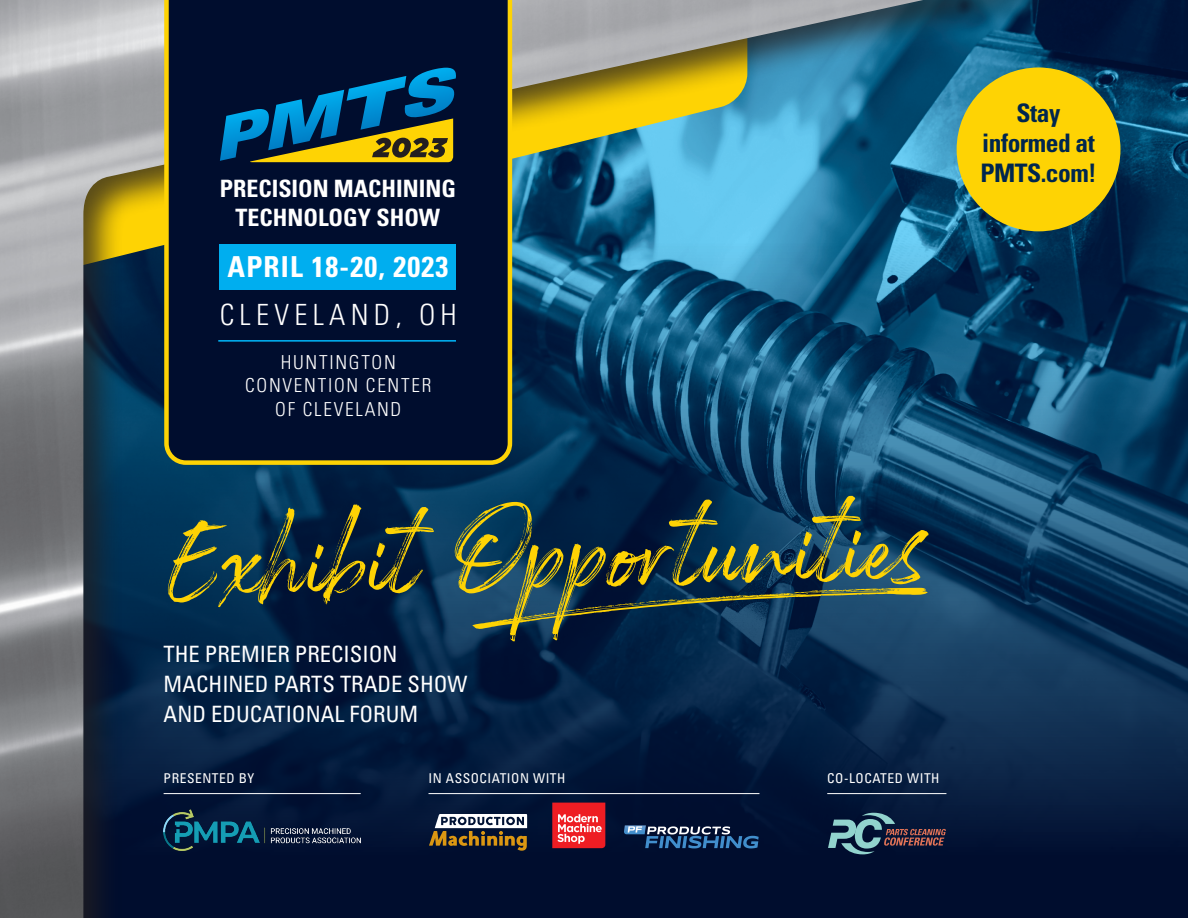
<style>
.page{position:relative;width:1188px;height:918px;background:#fff}
.page>*{position:absolute;margin:0;border:0;box-sizing:border-box;transform-origin:0 0}
.t1{font:117.15px "Rockness";color:#fed304}
.t2{font:300 condensed 29.25px "Univers LT Std";letter-spacing:.18em;color:#fff}
.t3{font:700 condensed 28.95px "Univers LT Std";letter-spacing:.04em;color:#fff}
.t4{font:700 condensed 25.5px/30px "Univers LT Std";letter-spacing:-.02em;color:#00264e;text-align:center}
.t5{font:700 condensed 23.85px/28.7px "Univers LT Std";color:#fff;text-align:center}
.t6{font:condensed 22.5px/30px "Univers LT Std";color:#fff}
.t7{font:300 condensed 19.2px/23.1px "Univers LT Std";letter-spacing:.09em;color:#fff;text-align:center}
.t8{font:condensed 13.5px "Univers LT Std";letter-spacing:.04em;color:#fff}
</style>
<div class="page">
<img style="left:1074px;top:0;width:114px;height:243px">
<svg style="left:1074px;top:243px;width:114px;height:675px"></svg>
<div style="left:0;top:0;width:1074px;height:918px;background:#231f20;opacity:.75"></div>
<img style="left:0;top:0;width:923px;height:918px">
<svg style="left:162px;top:0;width:352px;height:467px"></svg>
<svg style="left:220px;top:68px;width:237px;height:94px"></svg>
<div style="left:220px;top:244px;width:236px;height:46px;background:#00aeef"></div>
<hr style="left:218px;top:340px;width:238px;height:2px;background:#00aeef">
<svg style="left:472px;top:588px;width:456px;height:41px"></svg>
<div style="left:957px;top:67px;width:163px;height:164px;background:#fed304;border-radius:50%"></div>
<hr style="left:827px;top:793px;width:119px;height:1px;background:#fff">
<svg style="left:828px;top:813px;width:118px;height:41px"></svg>
<hr style="left:164px;top:793px;width:197px;height:1px;background:#fff">
<svg style="left:429px;top:814px;width:98px;height:36px"></svg>
<svg style="left:552px;top:803px;width:53px;height:45px"></svg>
<img style="left:624px;top:825px;width:22px;height:9px">
<svg style="left:628px;top:826px;width:131px;height:22px"></svg>
<hr style="left:429px;top:793px;width:330px;height:1px;background:#fff">
<img style="left:164px;top:810px;width:197px;height:40px">
<p class="t5" style="left:220px;top:175px;width:238px">PRECISION MACHINING<br>TECHNOLOGY SHOW</p>
<p class="t3" style="left:228px;top:249px;width:222px">APRIL 18-20, 2023</p>
<p class="t2" style="left:220px;top:297px;width:239px">CLEVELAND, OH</p>
<p class="t7" style="left:245px;top:351px;width:188px">HUNTINGTON<br>CONVENTION CENTER<br>OF CLEVELAND</p>
<p class="t1" style="left:162px;top:490px;width:765px;rotate:-2deg">Exhibit Opportunities</p>
<p class="t6" style="left:164px;top:638px;width:305px">THE PREMIER PRECISION<br>MACHINED PARTS TRADE SHOW<br>AND EDUCATIONAL FORUM</p>
<p class="t8" style="left:164px;top:769px;width:92px">PRESENTED BY</p>
<p class="t8" style="left:429px;top:769px;width:138px">IN ASSOCIATION WITH</p>
<p class="t8" style="left:827px;top:769px;width:114px">CO-LOCATED WITH</p>
<p class="t4" style="left:980px;top:97px;width:118px">Stay informed at<br>PMTS.com!</p>
</div>
